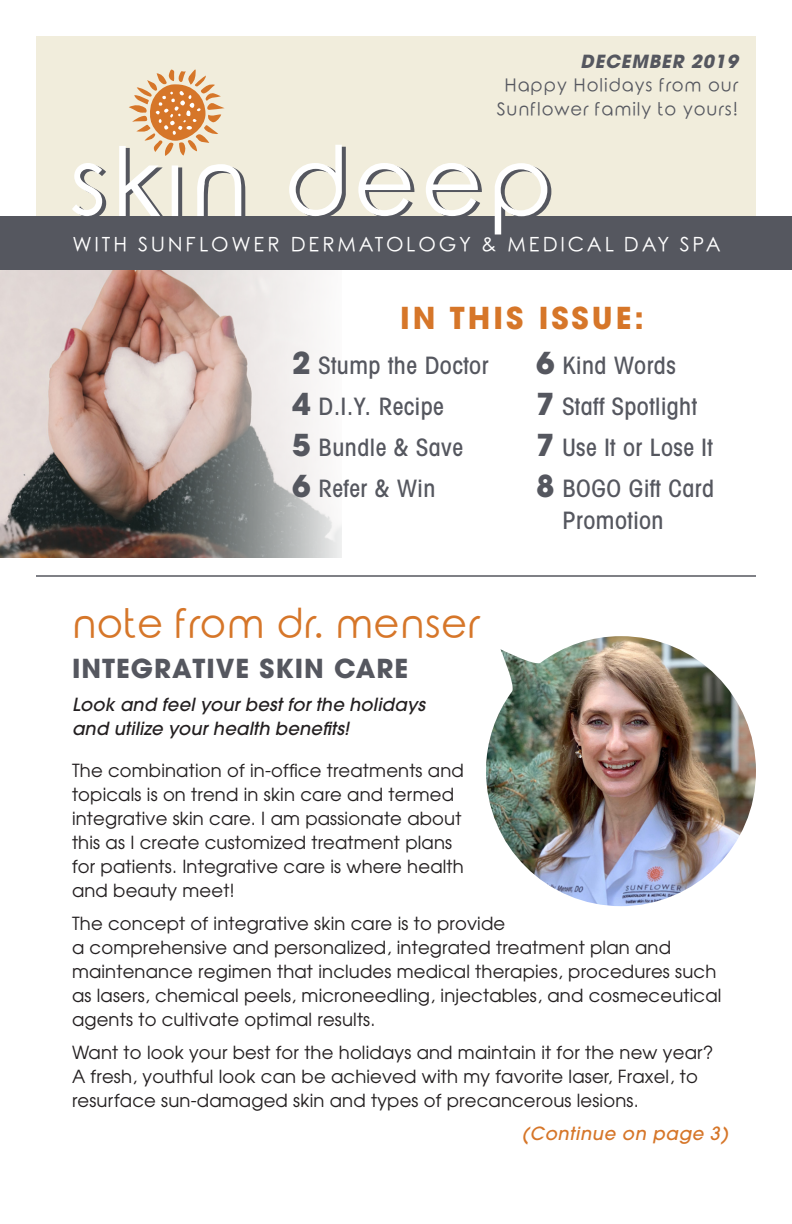
<style>
.page{position:relative;width:792px;height:1224px;background:#fff}
.page>*{position:absolute;margin:0;border:0;box-sizing:border-box;transform-origin:0 0}
.t1{font:40px "Rounded Elegance";letter-spacing:.01em;color:#d67629}
.t2{font:700 30px "Avant Garde";letter-spacing:.1em;color:#d67629}
.t3{font:700 26px "Avant Garde";letter-spacing:.04em;color:#55575f}
.t4{font:500 condensed 24px/32px "Avant Garde";letter-spacing:.02em;color:#55575f}
.t5{font:20px "Rounded Elegance";letter-spacing:.14em;color:#fff}
.t6{font:18px/24px "Avant Garde";letter-spacing:.01em;color:#231f20}
.t7{font:italic 500 18px/24px "Avant Garde";letter-spacing:.01em;color:#231f20}
.t8{font:18px/24px "Rounded Elegance";letter-spacing:.05em;color:#55575f;text-align:center}
.t9{font:italic 500 18px "Avant Garde";letter-spacing:.04em;color:#d67629}
.t10{font:italic 700 18px "Avant Garde";letter-spacing:.05em;color:#55575f}
.s1{font-weight:700;font-stretch:normal;font-size:30px}
</style>
<div class="page">
<img style="left:0;top:270px;width:341px;height:288px">
<div style="left:36px;top:36px;width:720px;height:187px;background:#f1eddc"></div>
<div style="left:0;top:216px;width:792px;height:54px;background:#55575f"></div>
<svg style="left:72px;top:145px;width:475px;height:90px"></svg>
<hr style="left:36px;top:575px;width:720px;height:2px;background:#55575f">
<svg style="left:129px;top:70px;width:96px;height:86px"></svg>
<img style="left:486px;top:636px;width:270px;height:270px">
<p class="t10" style="left:580px;top:50px;width:159px">DECEMBER 2019</p>
<p class="t8" style="left:497px;top:76px;width:243px">Happy Holidays from our<br>Sunflower family to yours!</p>
<p class="t5" style="left:72px;top:232px;width:650px">WITH SUNFLOWER DERMATOLOGY &amp; MEDICAL DAY SPA</p>
<p class="t2" style="left:400px;top:298px;width:245px">IN THIS ISSUE:</p>
<p class="t4" style="left:292px;top:349px;width:198px"><span class="s1">2</span> Stump the Doctor</p>
<p class="t4" style="left:292px;top:390px;width:153px"><span class="s1">4</span> D.I.Y. Recipe</p>
<p class="t4" style="left:292px;top:431px;width:172px"><span class="s1">5</span> Bundle &amp; Save</p>
<p class="t4" style="left:292px;top:472px;width:145px"><span class="s1">6</span> Refer &amp; Win</p>
<p class="t4" style="left:536px;top:349px;width:141px"><span class="s1">6</span> Kind Words</p>
<p class="t4" style="left:536px;top:390px;width:162px"><span class="s1">7</span> Staff Spotlight</p>
<p class="t4" style="left:536px;top:431px;width:178px"><span class="s1">7</span> Use It or Lose It</p>
<p class="t4" style="left:562px;top:472px;width:153px;text-indent:-26px"><span class="s1">8</span> BOGO Gift Card<br>Promotion</p>
<p class="t1" style="left:72px;top:601px;width:409px">note from dr. menser</p>
<p class="t3" style="left:72px;top:652px;width:338px">INTEGRATIVE SKIN CARE</p>
<p class="t7" style="left:72px;top:693px;width:355px">Look and feel your best for the holidays and utilize your health benefits!</p>
<p class="t6" style="left:72px;top:758px;width:393px">The combination of in-office treatments and topicals is on trend in skin care and termed integrative skin care. I am passionate about this as I create customized treatment plans for patients. Integrative care is where health and beauty meet!</p>
<p class="t6" style="left:72px;top:911px;width:651px">The concept of integrative skin care is to provide<br>a comprehensive and personalized, integrated treatment plan and maintenance regimen that includes medical therapies, procedures such as lasers, chemical peels, microneedling, injectables, and cosmeceutical agents to cultivate optimal results.</p>
<p class="t6" style="left:72px;top:1040px;width:643px">Want to look your best for the holidays and maintain it for the new year?<br>A fresh, youthful look can be achieved with my favorite laser, Fraxel, to resurface sun-damaged skin and types of precancerous lesions.</p>
<p class="t9" style="left:522px;top:1122px;width:208px">(Continue on page 3)</p>
</div>
